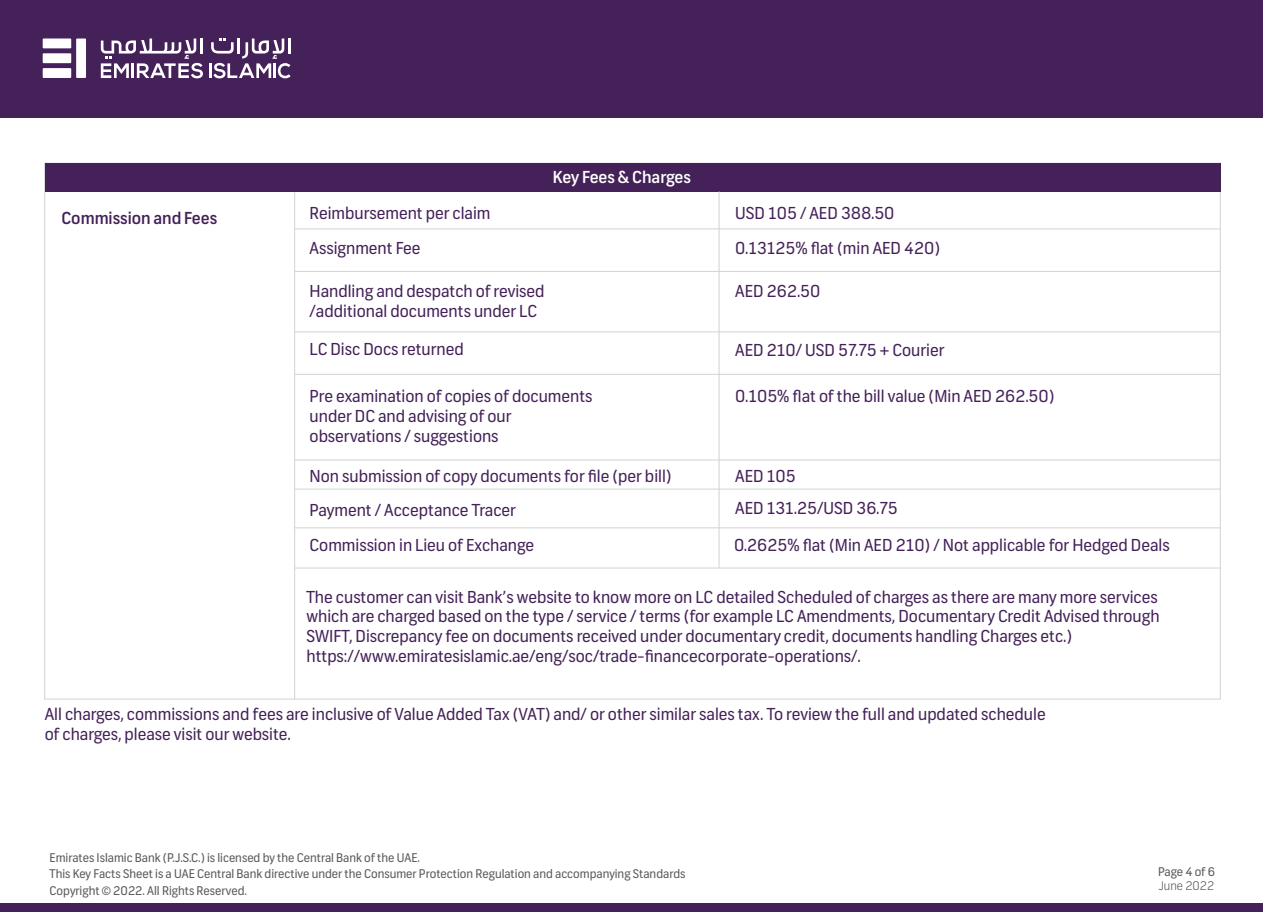
<style>
.page{position:relative;width:1263px;height:912px;background:#fff}
.page>*{position:absolute;margin:0;border:0;box-sizing:border-box;transform-origin:0 0}
.t1{font:16.5px/19.8px "Frank";color:#442158}
.t2{font:500 16.5px "Frank";color:#442158}
.t3{font:500 16.5px "Frank";color:#fff}
.t4{font:12px/16.5px "Frank";color:#58595b}
.t5{font:300 12px "Frank";color:#58595b}
</style>
<div class="page">
<div style="left:0;top:0;width:1263px;height:118px;background:#442158"></div>
<div style="left:43px;top:38px;width:28px;height:10px;background:#fff"></div>
<div style="left:76px;top:39px;width:10px;height:39px;background:#fff"></div>
<div style="left:43px;top:53px;width:28px;height:10px;background:#fff"></div>
<div style="left:43px;top:68px;width:28px;height:10px;background:#fff"></div>
<svg style="left:101px;top:39px;width:102px;height:39px"></svg>
<svg style="left:209px;top:39px;width:82px;height:39px"></svg>
<div style="left:0;top:903px;width:1263px;height:9px;background:#442158"></div>
<div style="left:45px;top:163px;width:1175px;height:28px;background:#442158"></div>
<hr style="left:294px;top:192px;width:1px;height:507px;background:#d2d3d4">
<hr style="left:295px;top:374px;width:925px;height:1px;background:#d2d3d4">
<hr style="left:295px;top:331px;width:925px;height:1px;background:#d2d3d4">
<hr style="left:718px;top:191px;width:1px;height:377px;background:#d2d3d4">
<hr style="left:295px;top:228px;width:925px;height:1px;background:#d2d3d4">
<hr style="left:295px;top:271px;width:925px;height:1px;background:#d2d3d4">
<hr style="left:295px;top:459px;width:925px;height:1px;background:#d2d3d4">
<hr style="left:295px;top:488px;width:925px;height:1px;background:#d2d3d4">
<hr style="left:295px;top:527px;width:925px;height:1px;background:#d2d3d4">
<hr style="left:295px;top:567px;width:925px;height:1px;background:#d2d3d4">
<p class="t2" style="left:61px;top:208px;width:157px">Commission and Fees</p>
<p class="t3" style="left:553px;top:167px;width:140px">Key Fees &amp; Charges</p>
<p class="t1" style="left:310px;top:204px;width:182px">Reimbursement per claim</p>
<p class="t1" style="left:735px;top:204px;width:161px">USD 105 / AED 388.50</p>
<p class="t1" style="left:310px;top:239px;width:112px">Assignment Fee</p>
<p class="t1" style="left:735px;top:239px;width:206px">0.13125% flat (min AED 420)</p>
<p class="t1" style="left:310px;top:282px;width:236px">Handling and despatch of revised</p>
<p class="t1" style="left:735px;top:282px;width:87px">AED 262.50</p>
<p class="t1" style="left:310px;top:302px;width:229px">/additional documents under LC</p>
<p class="t1" style="left:310px;top:340px;width:156px">LC Disc Docs returned</p>
<p class="t1" style="left:735px;top:340px;width:211px">AED 210/ USD 57.75 + Courier</p>
<p class="t1" style="left:310px;top:387px;width:284px">Pre examination of copies of documents under DC and advising of our observations / suggestions</p>
<p class="t1" style="left:735px;top:387px;width:321px">0.105% flat of the bill value (Min AED 262.50)</p>
<p class="t1" style="left:310px;top:466px;width:363px">Non submission of copy documents for file (per bill)</p>
<p class="t1" style="left:735px;top:460px;width:164px;line-height:32px">AED 105<br>AED 131.25/USD 36.75</p>
<p class="t1" style="left:310px;top:500px;width:208px">Payment / Acceptance Tracer</p>
<p class="t1" style="left:310px;top:535px;width:226px">Commission in Lieu of Exchange</p>
<p class="t1" style="left:734px;top:535px;width:437px">0.2625% flat (Min AED 210) / Not applicable for Hedged Deals</p>
<p class="t1" style="left:306px;top:587px;width:855px">The customer can visit Bank’s website to know more on LC detailed Scheduled of charges as there are many more services which are charged based on the type / service / terms (for example LC Amendments, Documentary Credit Advised through SWIFT, Discrepancy fee on documents received under documentary credit, documents handling Charges etc.) https://www.emiratesislamic.ae/eng/soc/trade-financecorporate-operations/.</p>
<p class="t1" style="left:45px;top:705px;width:1002px">All charges, commissions and fees are inclusive of Value Added Tax (VAT) and/ or other similar sales tax. To review the full and updated schedule of charges, please visit our website.</p>
<p class="t4" style="left:50px;top:849px;width:637px">Emirates Islamic Bank (P.J.S.C.) is licensed by the Central Bank of the UAE.<br>This Key Facts Sheet is a UAE Central Bank directive under the Consumer Protection Regulation and accompanying Standards<br>Copyright © 2022. All Rights Reserved.</p>
<p class="t4" style="left:1158px;top:864px;width:59px">Page 4 of 6</p>
<p class="t5" style="left:1159px;top:878px;width:57px">June 2022</p>
</div>
